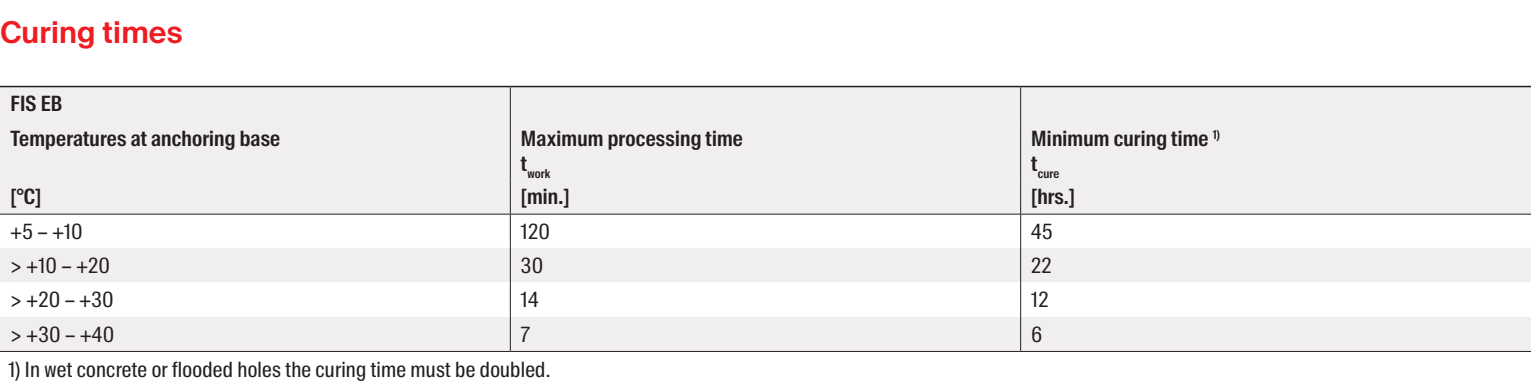
<style>
.page{position:relative;width:1531px;height:386px;background:#fff}
.page>*{position:absolute;margin:0;border:0;box-sizing:border-box;transform-origin:0 0}
.CB_AF_02_SUBHEAD_SB{font:600 30px "fischerstrong";letter-spacing:.005em;color:#ee1d23}
.CB_AF_07_TABELLE_COP{font:21px "fischerstrong Cond";letter-spacing:.01em;color:#231f20}
.CB_AF_07_TABELLE_HEA{font:600 21px "fischerstrong Cond";letter-spacing:.01em;color:#231f20}
.CB_AF_07_TABELLE_HEA-2{font:600 12.3px "fischerstrong Cond";letter-spacing:.01em;color:#231f20}
</style>
<div class="page">
<div style="left:0;top:87px;width:1531px;height:264px;background:#f0efee"></div>
<svg style="left:0;top:214px;width:1531px;height:103px"></svg>
<hr style="left:510px;top:121px;width:1px;height:58px;background:#231f20">
<hr style="left:1020px;top:121px;width:1px;height:58px;background:#231f20">
<hr style="left:510px;top:179px;width:1px;height:35px;background:#231f20">
<hr style="left:1020px;top:179px;width:1px;height:35px;background:#231f20">
<hr style="left:510px;top:214px;width:1px;height:34px;background:#231f20">
<hr style="left:510px;top:248px;width:1px;height:34px;background:#231f20">
<hr style="left:510px;top:282px;width:1px;height:35px;background:#231f20">
<hr style="left:510px;top:317px;width:1px;height:34px;background:#231f20">
<hr style="left:0;top:86px;width:510px;height:1px;background:#231f20">
<hr style="left:510px;top:86px;width:510px;height:1px;background:#231f20">
<hr style="left:1020px;top:86px;width:511px;height:1px;background:#231f20">
<hr style="left:510px;top:87px;width:1px;height:34px;background:#231f20">
<hr style="left:1020px;top:87px;width:1px;height:34px;background:#231f20">
<hr style="left:1020px;top:214px;width:1px;height:34px;background:#231f20">
<hr style="left:1020px;top:248px;width:1px;height:34px;background:#231f20">
<hr style="left:1020px;top:282px;width:1px;height:35px;background:#231f20">
<hr style="left:1020px;top:317px;width:1px;height:34px;background:#231f20">
<hr style="left:0;top:213px;width:510px;height:1px;background:#231f20">
<hr style="left:510px;top:213px;width:510px;height:1px;background:#231f20">
<hr style="left:1020px;top:213px;width:511px;height:1px;background:#231f20">
<hr style="left:0;top:351px;width:510px;height:1px;background:#231f20">
<hr style="left:510px;top:351px;width:510px;height:1px;background:#231f20">
<hr style="left:1020px;top:351px;width:511px;height:1px;background:#231f20">
<p class="CB_AF_02_SUBHEAD_SB" style="left:0;top:15px;width:184px">Curing times</p>
<p class="CB_AF_07_TABELLE_HEA" style="left:11px;top:92px;width:53px">FIS EB</p>
<p class="CB_AF_07_TABELLE_HEA" style="left:11px;top:126px;width:271px">Temperatures at anchoring base</p>
<p class="CB_AF_07_TABELLE_HEA" style="left:521px;top:126px;width:223px">Maximum processing time</p>
<p class="CB_AF_07_TABELLE_HEA-2" style="left:521px;top:166px;width:31px"><sup>t</sup>work</p>
<p class="CB_AF_07_TABELLE_HEA" style="left:1031px;top:126px;width:190px">Minimum curing time <sup>1)</sup></p>
<p class="CB_AF_07_TABELLE_HEA-2" style="left:1031px;top:166px;width:30px"><sup>t</sup>cure</p>
<p class="CB_AF_07_TABELLE_HEA" style="left:11px;top:185px;width:32px">[°C]</p>
<p class="CB_AF_07_TABELLE_HEA" style="left:521px;top:185px;width:50px">[min.]</p>
<p class="CB_AF_07_TABELLE_HEA" style="left:1031px;top:185px;width:45px">[hrs.]</p>
<p class="CB_AF_07_TABELLE_COP" style="left:11px;top:219px;width:74px">+5 – +10</p>
<p class="CB_AF_07_TABELLE_COP" style="left:521px;top:219px;width:30px">120</p>
<p class="CB_AF_07_TABELLE_COP" style="left:1031px;top:219px;width:23px">45</p>
<p class="CB_AF_07_TABELLE_COP" style="left:11px;top:253px;width:101px">&gt; +10 – +20</p>
<p class="CB_AF_07_TABELLE_COP" style="left:521px;top:253px;width:24px">30</p>
<p class="CB_AF_07_TABELLE_COP" style="left:1031px;top:253px;width:22px">22</p>
<p class="CB_AF_07_TABELLE_COP" style="left:11px;top:287px;width:105px">&gt; +20 – +30</p>
<p class="CB_AF_07_TABELLE_COP" style="left:521px;top:287px;width:19px">14</p>
<p class="CB_AF_07_TABELLE_COP" style="left:1031px;top:287px;width:19px">12</p>
<p class="CB_AF_07_TABELLE_COP" style="left:11px;top:322px;width:105px">&gt; +30 – +40</p>
<p class="CB_AF_07_TABELLE_COP" style="left:521px;top:322px;width:11px">7</p>
<p class="CB_AF_07_TABELLE_COP" style="left:1031px;top:322px;width:13px">6</p>
<p class="CB_AF_07_TABELLE_COP" style="left:9px;top:357px;width:543px">1) In wet concrete or flooded holes the curing time must be doubled.</p>
</div>
